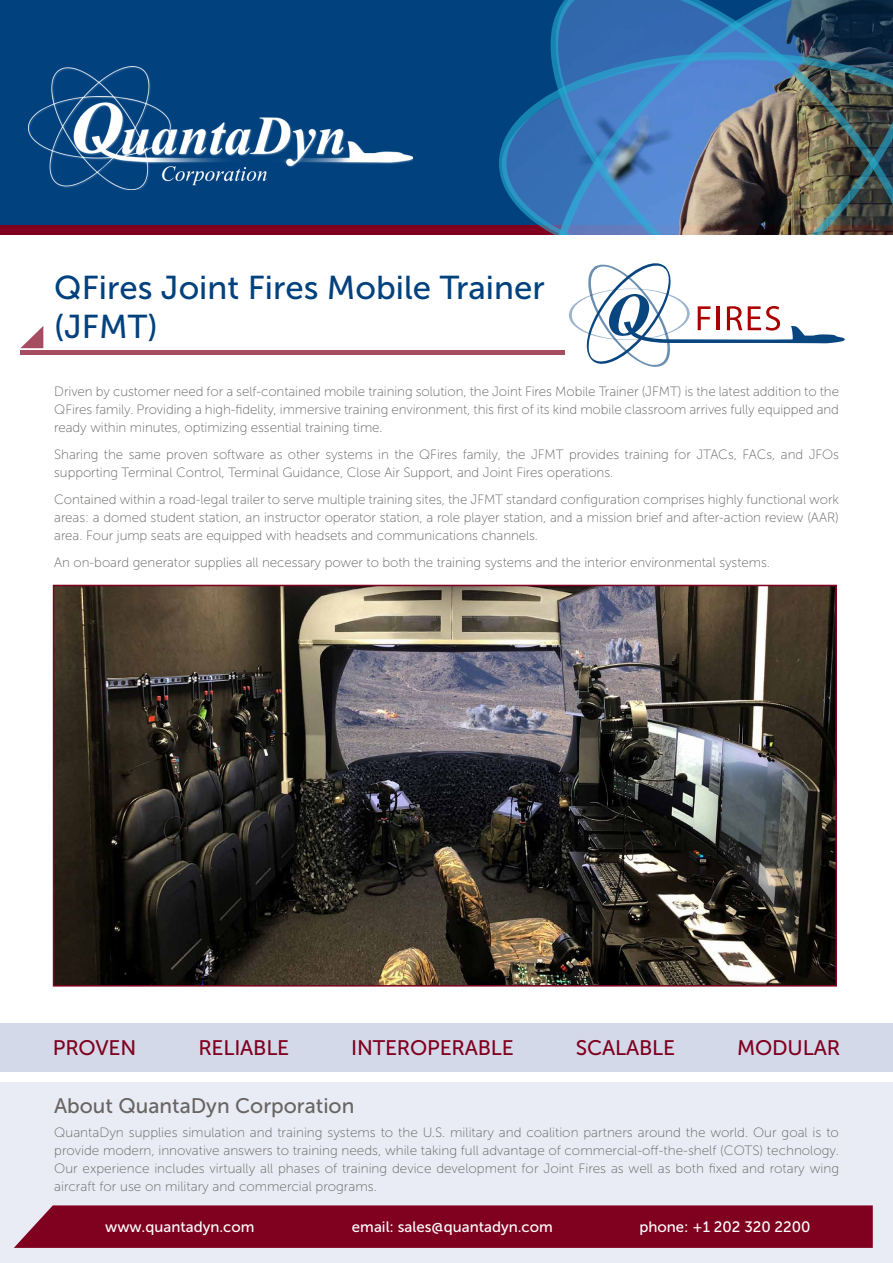
<style>
.page{position:relative;width:893px;height:1263px;background:#fff}
.page>*{position:absolute;margin:0;border:0;box-sizing:border-box;transform-origin:0 0}
.t1{font:33px/39.6px "Museo Sans 500";color:#01417e}
.t2{font:21px "Museo Sans 500";letter-spacing:-.01em;color:#80001f}
.t3{font:21px "Museo Sans 500";color:#676463}
.t4{font:15px "Museo Sans 500";color:#fff}
.t5{font:13.5px/18px "Museo Sans 100";letter-spacing:-.005em;color:#676463;text-align:justify}
</style>
<div class="page">
<div style="left:0;top:0;width:893px;height:225px;background:#01417e"></div>
<div style="left:0;top:225px;width:893px;height:9px;background:#80001f"></div>
<svg style="left:20px;top:326px;width:23px;height:22px"></svg>
<hr style="left:20px;top:351px;width:544px;height:4px;background:#a64d62">
<img style="left:56px;top:588px;width:778px;height:395px">
<div style="left:53px;top:585px;width:784px;height:401px;border:2px solid #80001f"></div>
<svg style="left:499px;top:119px;width:19px;height:88px"></svg>
<svg style="left:518px;top:109px;width:11px;height:109px"></svg>
<img style="left:529px;top:0;width:364px;height:234px">
<svg style="left:569px;top:263px;width:276px;height:104px"></svg>
<img style="left:29px;top:66px;width:384px;height:123px">
<div style="left:0;top:1023px;width:893px;height:48px;background:#d4d9e9"></div>
<div style="left:0;top:1082px;width:893px;height:181px;background:#e9ecf4"></div>
<svg style="left:14px;top:1205px;width:859px;height:43px;background:#830826"></svg>
<h1 class="t1" style="left:54px;top:267px;width:492px">QFires Joint Fires Mobile Trainer (JFMT)</h1>
<p class="t5" style="left:54px;top:383px;width:786px">Driven by customer need for a self-contained mobile training solution, the Joint Fires Mobile Trainer (JFMT) is the latest addition to the QFires family. Providing a high-fidelity, immersive training environment, this first of its kind mobile classroom arrives fully equipped and ready within minutes, optimizing essential training time.</p>
<p class="t5" style="left:54px;top:446px;width:786px">Sharing the same proven software as other systems in the QFires family, the JFMT provides training for JTACs, FACs, and JFOs supporting Terminal Control, Terminal Guidance, Close Air Support, and Joint Fires operations.</p>
<p class="t5" style="left:54px;top:490px;width:786px">Contained within a road-legal trailer to serve multiple training sites, the JFMT standard configuration comprises highly functional work areas: a domed student station, an instructor operator station, a role player station, and a mission brief and after-action review (AAR) area. Four jump seats are equipped with headsets and communications channels.</p>
<p class="t5" style="left:54px;top:553px;width:717px">An on-board generator supplies all necessary power to both the training systems and the interior environmental systems.</p>
<h2 class="t2" style="left:53px;top:1036px;width:85px">PROVEN</h2>
<h2 class="t2" style="left:198px;top:1036px;width:92px">RELIABLE</h2>
<h2 class="t2" style="left:351px;top:1036px;width:164px">INTEROPERABLE</h2>
<h2 class="t2" style="left:576px;top:1036px;width:101px">SCALABLE</h2>
<h2 class="t2" style="left:737px;top:1036px;width:104px">MODULAR</h2>
<h2 class="t3" style="left:54px;top:1094px;width:302px">About QuantaDyn Corporation</h2>
<p class="t5" style="left:54px;top:1123px;width:786px">QuantaDyn supplies simulation and training systems to the U.S. military and coalition partners around the world. Our goal is to provide modern, innovative answers to training needs, while taking full advantage of commercial-off-the-shelf (COTS) technology.<br>Our experience includes virtually all phases of training device development for Joint Fires as well as both fixed and rotary wing aircraft for use on military and commercial programs.</p>
<p class="t4" style="left:105px;top:1218px;width:151px">www.quantadyn.com</p>
<p class="t4" style="left:352px;top:1218px;width:202px">email: sales@quantadyn.com</p>
<p class="t4" style="left:639px;top:1218px;width:173px">phone: +1 202 320 2200</p>
</div>
